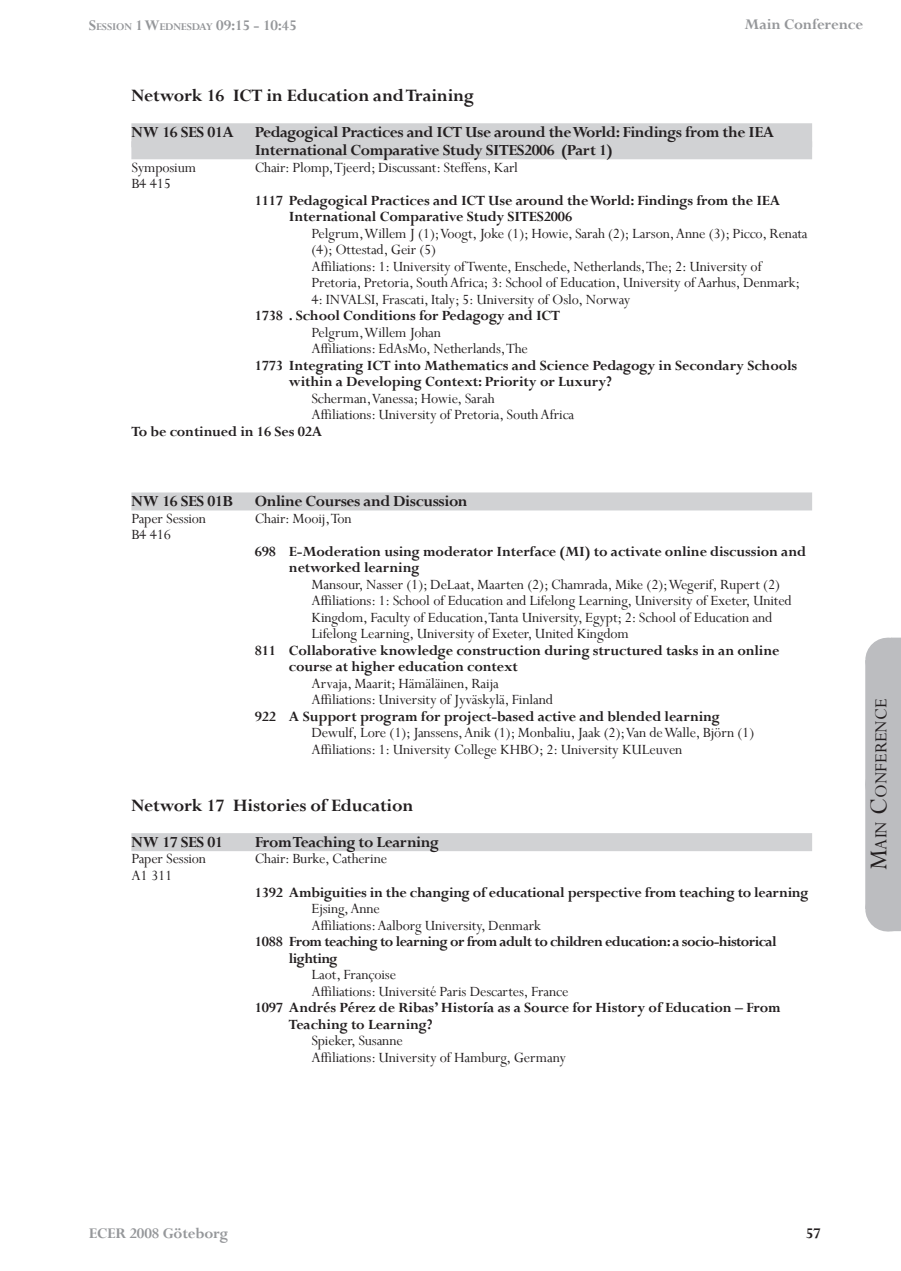
<style>
.page{position:relative;width:901px;height:1271px;background:#fff}
.page>*{position:absolute;margin:0;border:0;box-sizing:border-box;transform-origin:0 0}
.t1{font:700 19.5px "Perpetua";letter-spacing:-.01em;color:#231f20}
.t2{font:18.9px "Perpetua";color:#231f20}
.t3{font:700 17.25px/18px "Perpetua";letter-spacing:-.025em;color:#231f20}
.t4{font:700 16.5px "Perpetua";letter-spacing:-.01em;color:#95979a}
.t5{font:700 16.5px "Perpetua";letter-spacing:-.01em;color:#95979a}
.t6{font:700 16.5px "Perpetua";color:#231f20}
.t7{font:15.75px/16.5px "Perpetua";letter-spacing:-.01em;color:#231f20}
.t8{font:700 15.75px/16.5px "Perpetua";letter-spacing:-.01em;color:#231f20}
.t9{font:700 15.75px/16.5px "Perpetua";letter-spacing:-.04em;color:#231f20}
.s1{font-size:11.55px}
.s2{font-size:27px}
</style>
<div class="page">
<div style="left:865px;top:660px;width:35px;height:249px;background:#bcbdc0"></div>
<svg style="left:865px;top:722px;width:1px;height:59px"></svg>
<hr style="left:887px;top:886px;width:1px;height:45px;background:#bcbdc0">
<hr style="left:887px;top:637px;width:1px;height:45px;background:#bcbdc0">
<div style="left:890px;top:637px;width:10px;height:294px;background:#bcbdc0"></div>
<div style="left:131px;top:123px;width:681px;height:24px;background:#d1d2d4"></div>
<div style="left:131px;top:141px;width:681px;height:18px;background:#d1d2d4"></div>
<div style="left:131px;top:492px;width:681px;height:18px;background:#d1d2d4"></div>
<div style="left:131px;top:833px;width:681px;height:18px;background:#d1d2d4"></div>
<p class="t5" style="left:89px;top:15px;width:209px">S<span class="s1">ESSION</span> 1 W<span class="s1">EDNESDAY</span> 09:15 - 10:45</p>
<p class="t4" style="left:744px;top:14px;width:120px">Main Conference</p>
<p class="t1" style="left:131px;top:83px;width:344px">Network 16 ICT in Education and Training</p>
<p class="t3" style="left:131px;top:123px;width:98px">NW 16 SES 01A</p>
<p class="t3" style="left:255px;top:123px;width:520px">Pedagogical Practices and ICT Use around the World: Findings from the IEA<br>International Comparative Study SITES2006 (Part 1)</p>
<p class="t7" style="left:131px;top:158px;width:66px">Symposium</p>
<p class="t7" style="left:255px;top:158px;width:265px">Chair: Plomp, Tjeerd; Discussant: Steffens, Karl</p>
<p class="t7" style="left:131px;top:175px;width:41px">B4 415</p>
<p class="t8" style="left:289px;top:192px;width:492px;text-indent:-34px">1117 Pedagogical Practices and ICT Use around the World: Findings from the IEA<br>International Comparative Study SITES2006</p>
<p class="t7" style="left:311px;top:224px;width:497px">Pelgrum, Willem J (1); Voogt, Joke (1); Howie, Sarah (2); Larson, Anne (3); Picco, Renata (4); Ottestad, Geir (5)<br>Affiliations: 1: University of Twente, Enschede, Netherlands, The; 2: University of Pretoria, Pretoria, South Africa; 3: School of Education, University of Aarhus, Denmark; 4: INVALSI, Frascati, Italy; 5: University of Oslo, Norway</p>
<p class="t8" style="left:255px;top:307px;width:306px">1738 . School Conditions for Pedagogy and ICT</p>
<p class="t7" style="left:311px;top:324px;width:218px">Pelgrum, Willem Johan<br>Affiliations: EdAsMo, Netherlands, The</p>
<p class="t8" style="left:289px;top:357px;width:510px;text-indent:-34px">1773 Integrating ICT into Mathematics and Science Pedagogy in Secondary Schools within a Developing Context: Priority or Luxury?</p>
<p class="t7" style="left:311px;top:390px;width:264px">Scherman, Vanessa; Howie, Sarah<br>Affiliations: University of Pretoria, South Africa</p>
<p class="t8" style="left:131px;top:423px;width:192px">To be continued in 16 Ses 02A</p>
<p class="t3" style="left:131px;top:492px;width:107px">NW 16 SES 01BO</p>
<p class="t3" style="left:267px;top:492px;width:202px">nline Courses and Discussion</p>
<p class="t7" style="left:131px;top:509px;width:76px">Paper Session</p>
<p class="t7" style="left:255px;top:509px;width:98px">Chair: Mooij, Ton</p>
<p class="t7" style="left:131px;top:526px;width:41px">B4 416</p>
<p class="t8" style="left:289px;top:543px;width:518px;text-indent:-34px">698 E-Moderation using moderator Interface (MI) to activate online discussion and networked learning</p>
<p class="t7" style="left:311px;top:575px;width:482px">Mansour, Nasser (1); DeLaat, Maarten (2); Chamrada, Mike (2); Wegerif, Rupert (2)<br>Affiliations: 1: School of Education and Lifelong Learning, University of Exeter, United Kingdom, Faculty of Education, Tanta University, Egypt; 2: School of Education and Lifelong Learning, University of Exeter, United Kingdom</p>
<p class="t8" style="left:289px;top:642px;width:492px;text-indent:-34px">811 Collaborative knowledge construction during structured tasks in an online course at higher education context</p>
<p class="t7" style="left:311px;top:675px;width:243px">Arvaja, Maarit; Hämäläinen, Raija<br>Affiliations: University of Jyväskylä, Finland</p>
<p class="t8" style="left:255px;top:708px;width:466px">922 A Support program for project-based active and blended learning</p>
<p class="t7" style="left:311px;top:724px;width:444px">Dewulf, Lore (1); Janssens, Anik (1); Monbaliu, Jaak (2); Van de Walle, Björn (1)<br>Affiliations: 1: University College KHBO; 2: University KULeuven</p>
<p class="t1" style="left:131px;top:793px;width:283px">Network 17 Histories of Education</p>
<p class="t3" style="left:131px;top:832px;width:309px">NW 17 SES 01 From Teaching to Learning</p>
<p class="t7" style="left:131px;top:850px;width:76px">Paper Session</p>
<p class="t7" style="left:255px;top:850px;width:134px">Chair: Burke, Catherine</p>
<p class="t7" style="left:131px;top:866px;width:42px">A1 311</p>
<p class="t8" style="left:255px;top:883px;width:555px">1392 Ambiguities in the changing of educational perspective from teaching to learning</p>
<p class="t7" style="left:311px;top:899px;width:231px">Ejsing, Anne<br>Affiliations: Aalborg University, Denmark</p>
<p class="t9" style="left:289px;top:933px;width:489px;text-indent:-34px">1088 From teaching to learning or from adult to children education: a socio-historical lighting</p>
<p class="t7" style="left:311px;top:965px;width:258px">Laot, Françoise<br>Affiliations: Université Paris Descartes, France</p>
<p class="t8" style="left:255px;top:999px;width:527px">1097 Andrés Pérez de Ribas’ Historía as a Source for History of Education – From<br>T</p>
<p class="t8" style="left:296px;top:1015px;width:138px">eaching to Learning?</p>
<p class="t7" style="left:311px;top:1032px;width:256px">Spieker, Susanne<br>Affiliations: University of Hamburg, Germany</p>
<p class="t2" style="left:869px;top:870px;width:173px;rotate:-90deg"><span class="s2">M</span>ain <span class="s2">C</span>onference</p>
<p class="t4" style="left:89px;top:1222px;width:141px">ECER 2008 Göteborg</p>
<p class="t6" style="left:805px;top:1222px;width:16px">57</p>
</div>
